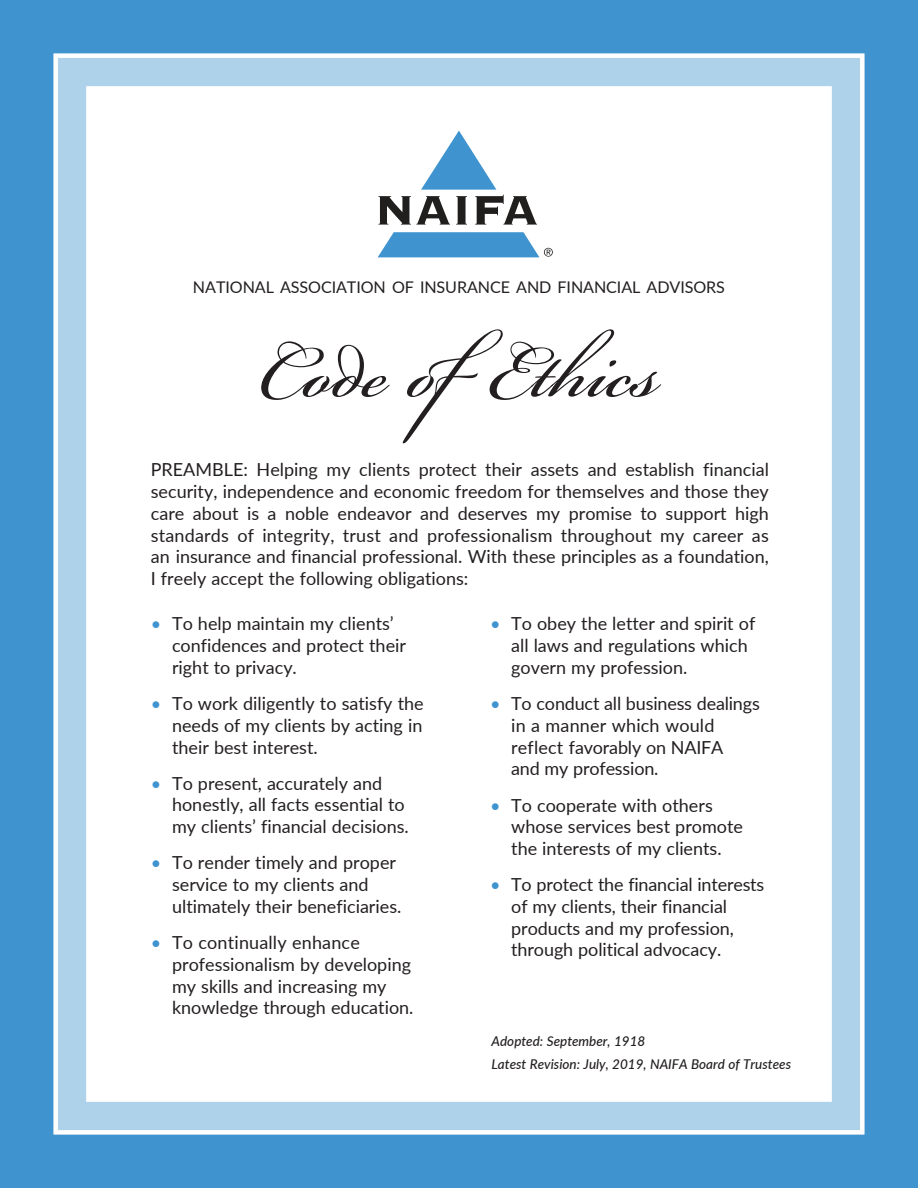
<style>
.page{position:relative;width:918px;height:1188px;background:#3f94d0}
.page>*{position:absolute;margin:0;border:0;box-sizing:border-box;transform-origin:0 0}
.t1{font:117px "Bickham Script Pro";color:#231f20}
.t2{font:18px/21.8px "Lato";color:#231f20}
.t3{font:16.05px "Lato";letter-spacing:-.005em;color:#231f20}
.t4{font:italic 500 13.5px/23px "Lato";color:#231f20}
.s1{color:#3f94d0}
</style>
<div class="page">
<div style="left:79px;top:79px;width:760px;height:1030px;background:#fff"></div>
<svg style="left:378px;top:131px;width:159px;height:94px"></svg>
<svg style="left:378px;top:232px;width:175px;height:25px;background:#5fa5d6"></svg>
<div style="left:54px;top:54px;width:810px;height:1080px;border:51px solid #fff"></div>
<p class="t3" style="left:193px;top:276px;width:534px">NATIONAL ASSOCIATION OF INSURANCE AND FINANCIAL ADVISORS</p>
<h1 class="t1" style="left:258px;top:287px;width:403px">Code ofEthics</h1>
<p class="t2" style="left:151px;top:458px;width:620px;text-align:justify">PREAMBLE: Helping my clients protect their assets and establish financial security, independence and economic freedom for themselves and those they care about is a noble endeavor and deserves my promise to support high standards of integrity, trust and professionalism throughout my career as an insurance and financial professional. With these principles as a foundation, I freely accept the following obligations:</p>
<p class="t2" style="left:172px;top:612px;width:235px;text-indent:-21px"><span class="s1">•</span> To help maintain my clients’ confidences and protect their right to privacy.</p>
<p class="t2" style="left:172px;top:692px;width:253px;text-align:justify;text-indent:-21px"><span class="s1">•</span> To work diligently to satisfy the needs of my clients by acting in their best interest.</p>
<p class="t2" style="left:172px;top:772px;width:238px;text-indent:-21px"><span class="s1">•</span> To present, accurately and honestly, all facts essential to my clients’ financial decisions.</p>
<p class="t2" style="left:172px;top:851px;width:231px;text-indent:-21px"><span class="s1">•</span> To render timely and proper service to my clients and ultimately their beneficiaries.</p>
<p class="t2" style="left:172px;top:931px;width:243px;text-indent:-21px"><span class="s1">•</span> To continually enhance professionalism by developing my skills and increasing my knowledge through education.</p>
<p class="t2" style="left:511px;top:612px;width:246px;text-indent:-21px"><span class="s1">•</span> To obey the letter and spirit of all laws and regulations which govern my profession.</p>
<p class="t2" style="left:511px;top:692px;width:250px;text-indent:-21px"><span class="s1">•</span> To conduct all business dealings in a manner which would reflect favorably on NAIFA<br>and my profession.</p>
<p class="t2" style="left:511px;top:793px;width:233px;text-indent:-21px"><span class="s1">•</span> To cooperate with others whose services best promote the interests of my clients.</p>
<p class="t2" style="left:511px;top:873px;width:255px;text-indent:-21px"><span class="s1">•</span> To protect the financial interests of my clients, their financial products and my profession, through political advocacy.</p>
<p class="t4" style="left:492px;top:1029px;width:301px">Adopted: September, 1918<br>Latest Revision: July, 2019, NAIFA Board of Trustees</p>
</div>
